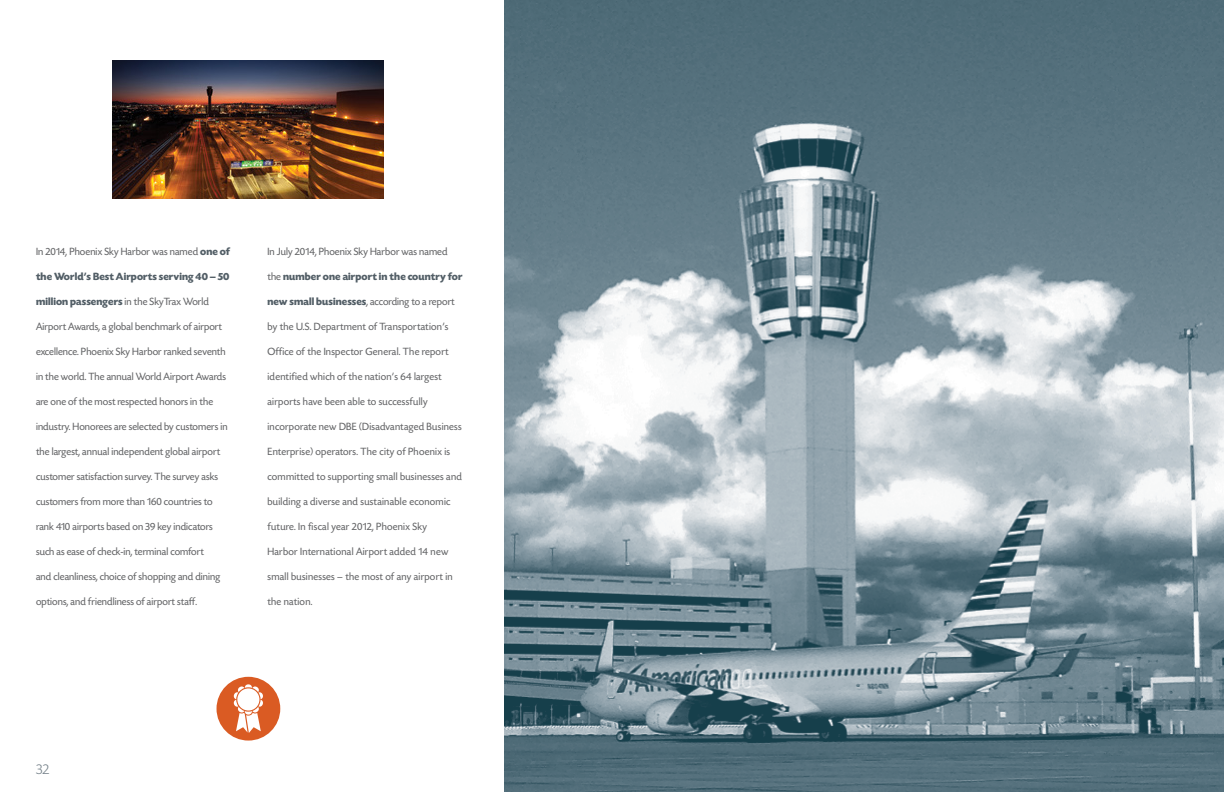
<style>
.page{position:relative;width:1224px;height:792px;background:#fff}
.page>*{position:absolute;margin:0;border:0;box-sizing:border-box;transform-origin:0 0}
.t1{font:300 15px "Today SH";color:#77838b}
.t2{font:11px "Today SH";letter-spacing:.01em;color:#636466}
.t3{font:700 11px "Today SH";letter-spacing:.01em;color:#525e66}
.s1{font-weight:700;color:#525e66}
.s2{font-weight:400;color:#636466}
</style>
<div class="page">
<img style="left:504px;top:0;width:720px;height:792px">
<div style="left:217px;top:677px;width:63px;height:64px;background:#da5b23;border-radius:50%"></div>
<svg style="left:233px;top:684px;width:30px;height:49px"></svg>
<img style="left:113px;top:60px;width:271px;height:139px">
<p class="t2" style="left:36px;top:246px;width:196px">In 2014, Phoenix Sky Harbor was named <span class="s1">one of</span></p>
<p class="t3" style="left:36px;top:271px;width:195px">the World’s Best Airports serving 40 – 50</p>
<p class="t3" style="left:36px;top:296px;width:174px">million passengers <span class="s2">in the SkyTrax World</span></p>
<p class="t2" style="left:36px;top:321px;width:188px">Airport Awards, a global benchmark of airport</p>
<p class="t2" style="left:36px;top:346px;width:191px">excellence. Phoenix Sky Harbor ranked seventh</p>
<p class="t2" style="left:36px;top:371px;width:191px">in the world. The annual World Airport Awards</p>
<p class="t2" style="left:36px;top:396px;width:179px">are one of the most respected honors in the</p>
<p class="t2" style="left:36px;top:421px;width:193px">industry. Honorees are selected by customers in</p>
<p class="t2" style="left:36px;top:446px;width:186px">the largest, annual independent global airport</p>
<p class="t2" style="left:36px;top:471px;width:184px">customer satisfaction survey. The survey asks</p>
<p class="t2" style="left:36px;top:496px;width:178px">customers from more than 160 countries to</p>
<p class="t2" style="left:36px;top:521px;width:178px">rank 410 airports based on 39 key indicators</p>
<p class="t2" style="left:36px;top:546px;width:169px">such as ease of check-in, terminal comfort</p>
<p class="t2" style="left:36px;top:571px;width:186px">and cleanliness, choice of shopping and dining</p>
<p class="t2" style="left:36px;top:596px;width:162px">options, and friendliness of airport staff.</p>
<p class="t2" style="left:267px;top:246px;width:182px">In July 2014, Phoenix Sky Harbor was named</p>
<p class="t3" style="left:267px;top:271px;width:197px"><span class="s2">the</span> number one airport in the country for</p>
<p class="t2" style="left:267px;top:296px;width:189px"><span class="s1">new small businesses</span>, according to a report</p>
<p class="t2" style="left:267px;top:321px;width:183px">by the U.S. Department of Transportation’s</p>
<p class="t2" style="left:267px;top:346px;width:183px">Office of the Inspector General. The report</p>
<p class="t2" style="left:267px;top:371px;width:176px">identified which of the nation’s 64 largest</p>
<p class="t2" style="left:267px;top:396px;width:162px">airports have been able to successfully</p>
<p class="t2" style="left:267px;top:421px;width:196px">incorporate new DBE (Disadvantaged Business</p>
<p class="t2" style="left:267px;top:446px;width:184px">Enterprise) operators. The city of Phoenix is</p>
<p class="t2" style="left:267px;top:471px;width:196px">committed to supporting small businesses and</p>
<p class="t2" style="left:267px;top:496px;width:185px">building a diverse and sustainable economic</p>
<p class="t2" style="left:267px;top:521px;width:161px">future. In fiscal year 2012, Phoenix Sky</p>
<p class="t2" style="left:267px;top:546px;width:182px">Harbor International Airport added 14 new</p>
<p class="t2" style="left:267px;top:571px;width:187px">small businesses – the most of any airport in</p>
<p class="t2" style="left:267px;top:596px;width:46px">the nation.</p>
<h1 class="t1" style="left:36px;top:761px;width:15px">32</h1>
</div>
